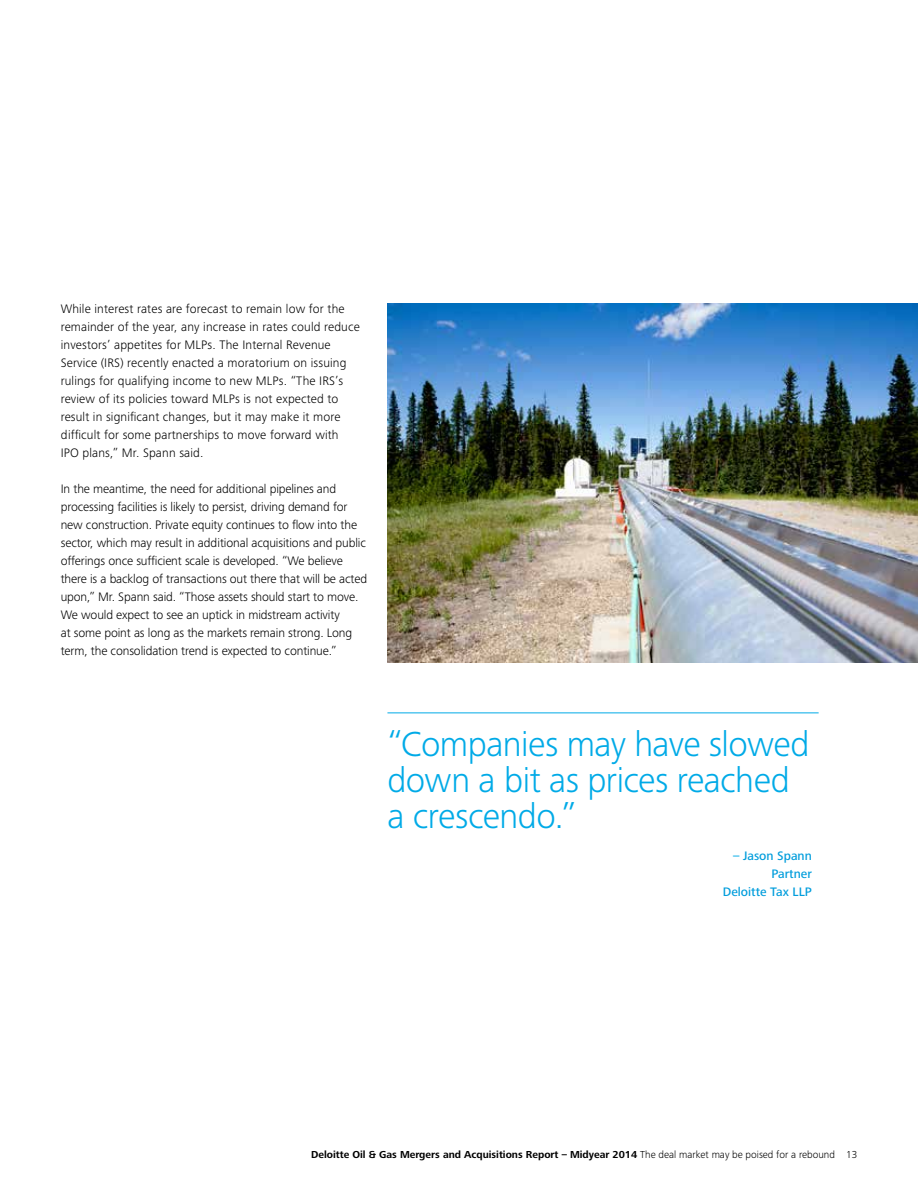
<style>
.page{position:relative;width:918px;height:1188px;background:#fff}
.page>*{position:absolute;margin:0;border:0;box-sizing:border-box;transform-origin:0 0}
.t1{font:300 36px/36px "Frutiger Next Pro";letter-spacing:-.015em;color:#00aae7}
.t2{font:300 12.75px/18px "Frutiger Next Pro";letter-spacing:-.01em;color:#000}
.t3{font:300 12.75px/18px "Frutiger Next Pro";letter-spacing:.01em;color:#000}
.t4{font:500 12.75px/18px "Frutiger Next Pro";color:#009ddc;text-align:right}
.t5{font:700 10.5px "Frutiger Next Pro";color:#000}
.s1{color:#00aae7}
.s2{font-weight:300}
</style>
<div class="page">
<img style="left:387px;top:304px;width:531px;height:359px">
<hr style="left:387px;top:713px;width:432px;height:1px;background:#00aae7">
<p class="t3" style="left:61px;top:300px;width:301px">While interest rates are forecast to remain low for the remainder of the year, any increase in rates could reduce investors’ appetites for MLPs. The Internal Revenue Service (IRS) recently enacted a moratorium on issuing rulings for qualifying income to new MLPs. “The IRS’s review of its policies toward MLPs is not expected to result in significant changes, but it may make it more difficult for some partnerships to move forward with IPO plans,” Mr. Spann said.</p>
<p class="t2" style="left:61px;top:480px;width:308px">In the meantime, the need for additional pipelines and processing facilities is likely to persist, driving demand for new construction. Private equity continues to flow into the sector, which may result in additional acquisitions and public offerings once sufficient scale is developed. “We believe there is a backlog of transactions out there that will be acted upon,” Mr. Spann said. “Those assets should start to move.<br>We would expect to see an uptick in midstream activity<br>at some point as long as the markets remain strong. Long term, the consolidation trend is expected to continue.”</p>
<h1 class="t1" style="left:387px;top:726px;width:424px">“Companies may have slowed down a bit as prices reached a crescendo.”</h1>
<p class="t4" style="left:723px;top:847px;width:91px"><span class="s1">–</span> Jason Spann<br>Partner<br>Deloitte Tax LLP</p>
<p class="t5" style="left:311px;top:1148px;width:548px">Deloitte Oil &amp; Gas Mergers and Acquisitions Report – Midyear 2014 <span class="s2">The deal market may be poised for a rebound 13</span></p>
</div>
